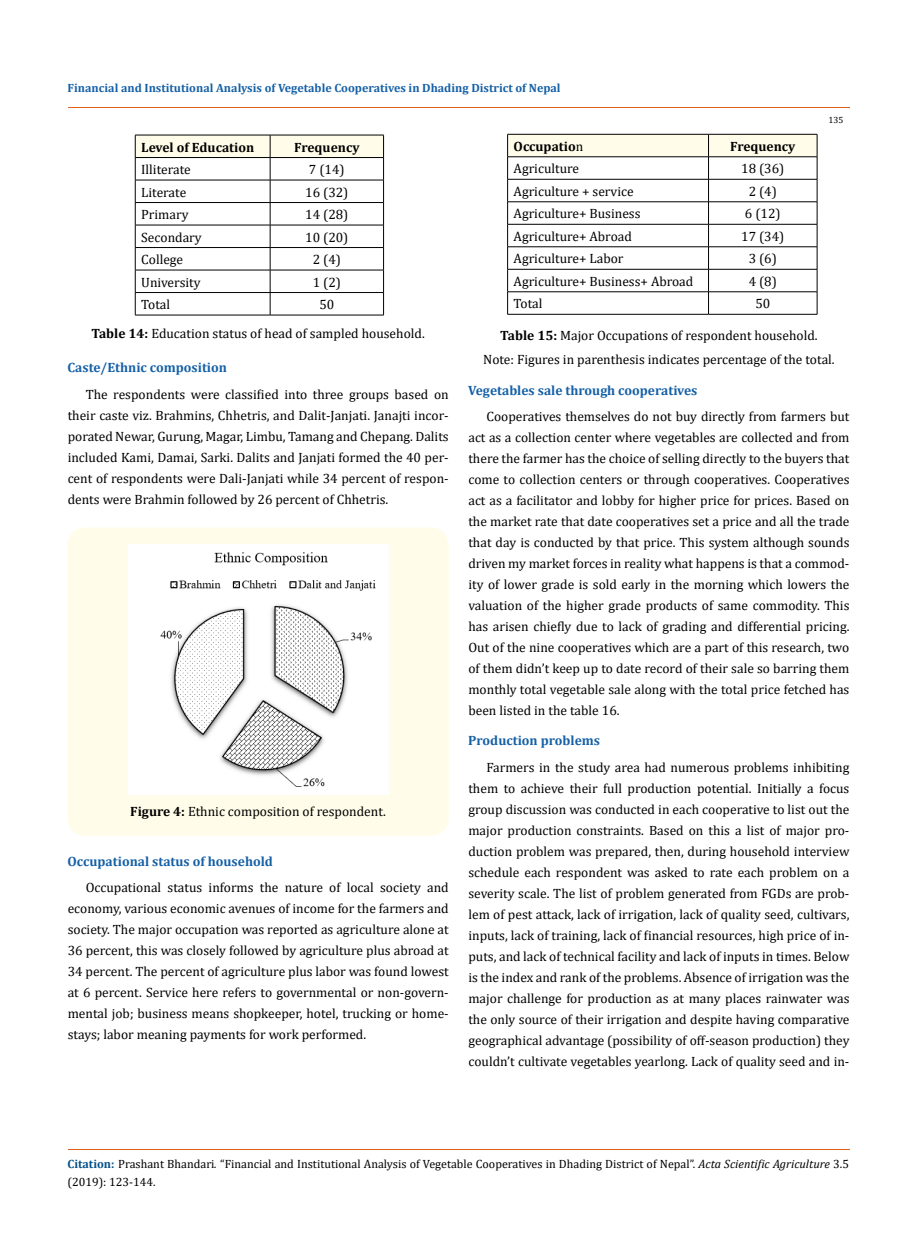
<style>
.page{position:relative;width:917px;height:1260px;background:#fff}
.page>*{position:absolute;margin:0;border:0;box-sizing:border-box;transform-origin:0 0}
.t1{font:13.5px/21px "Cambria";color:#000;text-align:justify}
.t2{font:700 13.5px "Cambria";color:#1560a6}
.t3{font:700 13.5px "Cambria";color:#000}
.t4{font:12px/18px "Cambria";color:#000}
.t5{font:700 12px "Cambria";color:#1560a6}
.t6{font:9px "Cambria";color:#000}
.s1{font-weight:700}
.s2{font-weight:400}
.s3{font-weight:700;color:#035089}
.s4{font-style:italic}
</style>
<div class="page">
<svg style="left:135px;top:135px;width:249px;height:180px"></svg>
<hr style="left:135px;top:315px;width:135px;height:1px;background:#000">
<hr style="left:270px;top:315px;width:114px;height:1px;background:#000">
<div style="left:68px;top:528px;width:380px;height:308px;background:#fffde9;border-radius:18px"></div>
<img style="left:128px;top:545px;width:260px;height:249px">
<svg style="left:507px;top:134px;width:310px;height:180px"></svg>
<hr style="left:507px;top:314px;width:201px;height:1px;background:#000">
<hr style="left:708px;top:314px;width:109px;height:1px;background:#000">
<hr style="left:68px;top:108px;width:781px;height:1px;background:#e05d1a">
<hr style="left:68px;top:1150px;width:781px;height:1px;background:#e05d1a">
<p class="t5" style="left:68px;top:79px;width:494px">Financial and Institutional Analysis of Vegetable Cooperatives in Dhading District of Nepal</p>
<p class="t6" style="left:828px;top:115px;width:16px">135</p>
<p class="t3" style="left:141px;top:137px;width:114px">Level of Education</p>
<p class="t3" style="left:294px;top:137px;width:67px">Frequency</p>
<p class="t1" style="left:141px;top:159px;width:51px">Illiterate</p>
<p class="t1" style="left:309px;top:159px;width:37px">7 (14)</p>
<p class="t1" style="left:141px;top:181px;width:47px">Literate</p>
<p class="t1" style="left:305px;top:181px;width:45px">16 (32)</p>
<p class="t1" style="left:141px;top:204px;width:49px">Primary</p>
<p class="t1" style="left:305px;top:204px;width:45px">14 (28)</p>
<p class="t1" style="left:141px;top:226px;width:62px">Secondary</p>
<p class="t1" style="left:305px;top:226px;width:45px">10 (20)</p>
<p class="t1" style="left:141px;top:249px;width:43px">College</p>
<p class="t1" style="left:313px;top:249px;width:30px">2 (4)</p>
<p class="t1" style="left:141px;top:271px;width:61px">University</p>
<p class="t1" style="left:313px;top:271px;width:30px">1 (2)</p>
<p class="t1" style="left:141px;top:294px;width:30px">Total</p>
<p class="t1" style="left:91px;top:290px;width:335px;line-height:29.1px;text-indent:228px">50<br><span class="s1">Table 14:</span> Education status of head of sampled household.</p>
<p class="t2" style="left:68px;top:358px;width:161px">Caste/Ethnic composition</p>
<p class="t1" style="left:68px;top:384px;width:382px;text-indent:18px">The respondents were classified into three groups based on their caste viz. Brahmins, Chhetris, and Dalit-Janjati. Janajti incor&shy;porated Newar, Gurung, Magar, Limbu, Tamang and Chepang. Dalits included Kami, Damai, Sarki. Dalits and Janjati formed the 40 per&shy;cent of respondents were Dali-Janjati while 34 percent of respon&shy;dents were Brahmin followed by 26 percent of Chhetris.</p>
<p class="t1" style="left:130px;top:801px;width:257px"><span class="s1">Figure 4:</span> Ethnic composition of respondent.</p>
<p class="t2" style="left:68px;top:852px;width:207px">Occupational status of household</p>
<p class="t1" style="left:68px;top:877px;width:382px;text-indent:18px">Occupational status informs the nature of local society and economy, various economic avenues of income for the farmers and society. The major occupation was reported as agriculture alone at 36 percent, this was closely followed by agriculture plus abroad at 34 percent. The percent of agriculture plus labor was found lowest at 6 percent. Service here refers to governmental or non-govern&shy;mental job; business means shopkeeper, hotel, trucking or home&shy;stays; labor meaning payments for work performed.</p>
<p class="t3" style="left:513px;top:137px;width:71px">Occupatio<span class="s2">n</span></p>
<p class="t3" style="left:730px;top:137px;width:67px">Frequency</p>
<p class="t1" style="left:513px;top:158px;width:67px">Agriculture</p>
<p class="t1" style="left:741px;top:158px;width:45px">18 (36)</p>
<p class="t1" style="left:513px;top:181px;width:121px">Agriculture + service</p>
<p class="t1" style="left:748px;top:181px;width:30px">2 (4)</p>
<p class="t1" style="left:513px;top:203px;width:128px">Agriculture+ Business</p>
<p class="t1" style="left:745px;top:203px;width:37px">6 (12)</p>
<p class="t1" style="left:513px;top:226px;width:120px">Agriculture+ Abroad</p>
<p class="t1" style="left:741px;top:226px;width:45px">17 (34)</p>
<p class="t1" style="left:513px;top:248px;width:111px">Agriculture+ Labor</p>
<p class="t1" style="left:748px;top:248px;width:30px">3 (6)</p>
<p class="t1" style="left:513px;top:271px;width:181px">Agriculture+ Business+ Abroad</p>
<p class="t1" style="left:748px;top:271px;width:30px">4 (8)</p>
<p class="t1" style="left:513px;top:293px;width:30px">Total</p>
<p class="t1" style="left:755px;top:293px;width:16px">50</p>
<p class="t1" style="left:483px;top:323px;width:353px;line-height:24px;text-align:center"><span class="s1">Table 15:</span> Major Occupations of respondent household.<br>Note: Figures in parenthesis indicates percentage of the total.</p>
<p class="t2" style="left:468px;top:380px;width:230px">Vegetables sale through cooperatives</p>
<p class="t1" style="left:468px;top:406px;width:382px;text-indent:18px">Cooperatives themselves do not buy directly from farmers but act as a collection center where vegetables are collected and from there the farmer has the choice of selling directly to the buyers that come to collection centers or through cooperatives. Cooperatives act as a facilitator and lobby for higher price for prices. Based on the market rate that date cooperatives set a price and all the trade that day is conducted by that price. This system although sounds driven my market forces in reality what happens is that a commod&shy;ity of lower grade is sold early in the morning which lowers the valuation of the higher grade products of same commodity. This has arisen chiefly due to lack of grading and differential pricing.<br>Out of the nine cooperatives which are a part of this research, two of them didn’t keep up to date record of their sale so barring them monthly total vegetable sale along with the total price fetched has been listed in the table 16.</p>
<p class="t2" style="left:468px;top:731px;width:133px">Production problems</p>
<p class="t1" style="left:468px;top:757px;width:382px;text-indent:18px">Farmers in the study area had numerous problems inhibiting them to achieve their full production potential. Initially a focus group discussion was conducted in each cooperative to list out the major production constraints. Based on this a list of major pro&shy;duction problem was prepared, then, during household interview schedule each respondent was asked to rate each problem on a severity scale. The list of problem generated from FGDs are prob&shy;lem of pest attack, lack of irrigation, lack of quality seed, cultivars, inputs, lack of training, lack of financial resources, high price of in&shy;puts, and lack of technical facility and lack of inputs in times. Below is the index and rank of the problems. Absence of irrigation was the major challenge for production as at many places rainwater was the only source of their irrigation and despite having comparative geographical advantage (possibility of off-season production) they couldn’t cultivate vegetables yearlong. Lack of quality seed and in-</p>
<p class="t4" style="left:67px;top:1155px;width:783px"><span class="s3">Citation:</span> Prashant Bhandari<span class="s4">.</span> “Financial and Institutional Analysis of Vegetable Cooperatives in Dhading District of Nepal”. <span class="s4">Acta Scientific Agriculture</span> 3.5 (2019): 123-144.</p>
</div>
